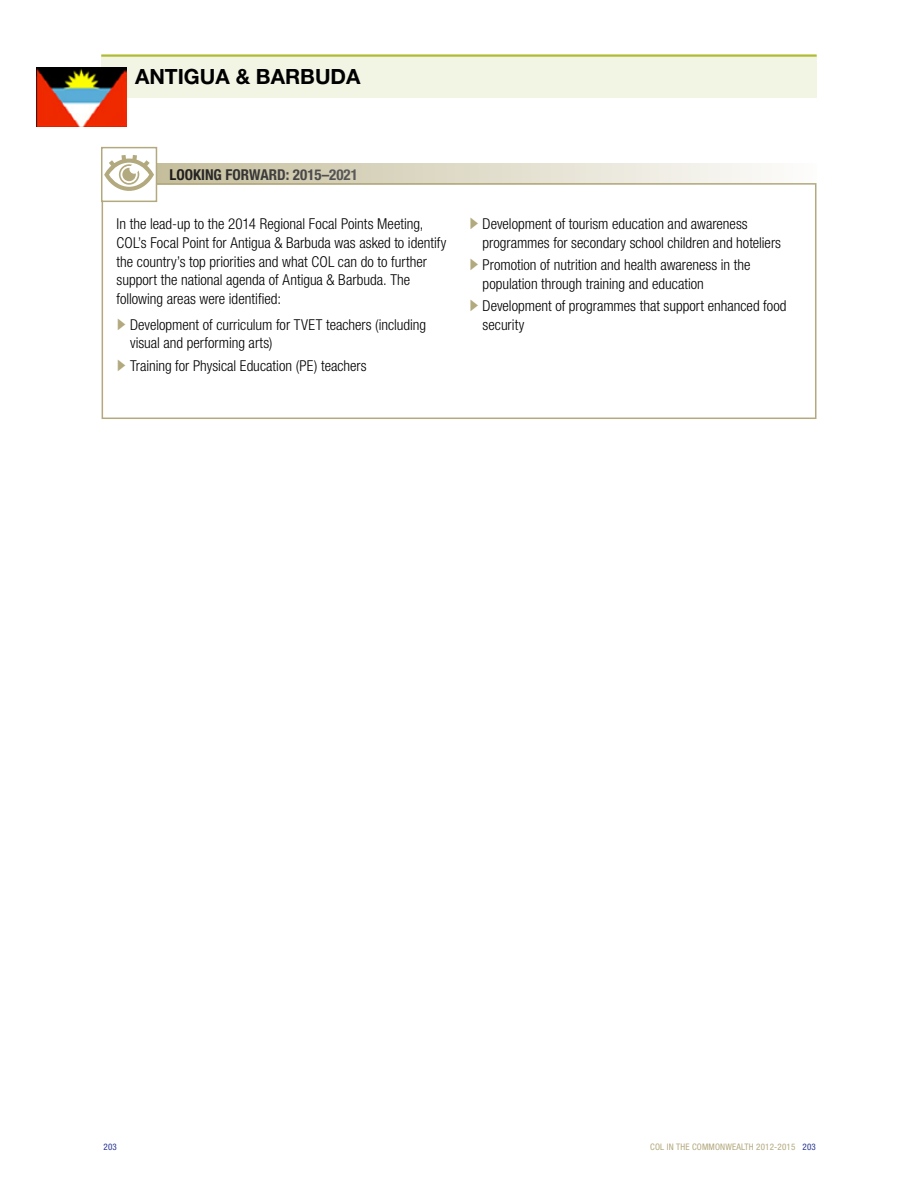
<style>
.page{position:relative;width:918px;height:1188px;background:#fff}
.page>*{position:absolute;margin:0;border:0;box-sizing:border-box;transform-origin:0 0}
.H1__country__Left{font:700 21px "Helvetica Neue LT Std";color:#000}
.Body{font:300 condensed 15px/18.8px "Helvetica Neue LT Std";color:#000}
.t1{font:700 condensed 15px "Helvetica Neue LT Std";color:#000}
.t2{font:condensed 9px "Helvetica Neue LT Std";letter-spacing:.02em;color:#b3a97e}
.footer_page_number{font:condensed 9px "Helvetica Neue LT Std";color:#283691}
.s1{font-family:"Arial";font-weight:400;font-stretch:normal;font-size:16.5px;color:#b3a97e}
.s2{color:#283691}
</style>
<div class="page">
<div style="left:101px;top:55px;width:716px;height:42px;background:#f2f4e4"></div>
<hr style="left:101px;top:54px;width:716px;height:3px;background:#afbc32">
<img style="left:36px;top:68px;width:90px;height:59px">
<div style="left:102px;top:164px;width:715px;height:21px;background:linear-gradient(to right,#c1b994,#fdfdfc)"></div>
<div style="left:102px;top:183px;width:714px;height:236px;border:2px solid #b3a97e"></div>
<div style="left:101px;top:147px;width:56px;height:55px;background:#fff;border:2px solid #b3a97e"></div>
<svg style="left:104px;top:155px;width:50px;height:36px"></svg>
<p class="H1__country__Left" style="left:135px;top:63px;width:227px">ANTIGUA &amp; BARBUDA</p>
<p class="t1" style="left:169px;top:165px;width:190px">LOOKING FORWARD: 2015–2021</p>
<p class="Body" style="left:117px;top:214px;width:331px">In the lead-up to the 2014 Regional Focal Points Meeting, COL’s Focal Point for Antigua &amp; Barbuda was asked to identify the country’s top priorities and what COL can do to further support the national agenda of Antigua &amp; Barbuda. The following areas were identified:</p>
<p class="Body" style="left:130px;top:315px;width:298px;text-indent:-14px"><span class="s1">►</span> Development of curriculum for TVET teachers (including visual and performing arts)</p>
<p class="Body" style="left:117px;top:356px;width:252px"><span class="s1">►</span> Training for Physical Education (PE) teachers</p>
<p class="Body" style="left:483px;top:214px;width:300px;text-indent:-14px"><span class="s1">►</span> Development of tourism education and awareness programmes for secondary school children and hoteliers</p>
<p class="Body" style="left:483px;top:255px;width:269px;text-indent:-14px"><span class="s1">►</span> Promotion of nutrition and health awareness in the population through training and education</p>
<p class="Body" style="left:483px;top:296px;width:305px;text-indent:-14px"><span class="s1">►</span> Development of programmes that support enhanced food security</p>
<p class="footer_page_number" style="left:104px;top:1141px;width:15px">203</p>
<p class="t2" style="left:650px;top:1141px;width:167px">COL IN THE COMMONWEALTH 2012-2015 <span class="s2">203</span></p>
</div>
